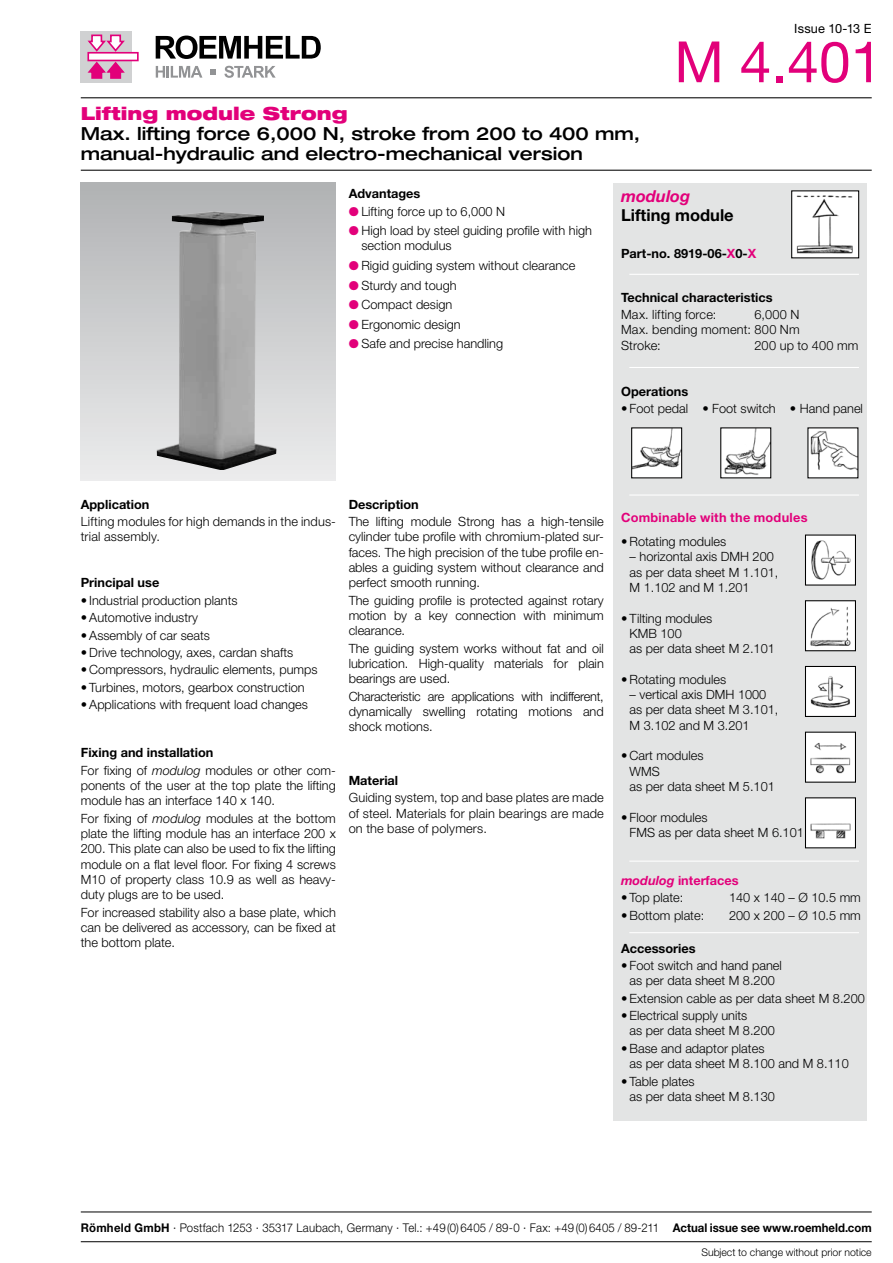
<style>
.page{position:relative;width:893px;height:1263px;background:#fff}
.page>*{position:absolute;margin:0;border:0;box-sizing:border-box;transform-origin:0 0}
.t1{font:57px "Helvetica Neue";color:#e2007a}
.t2{font:500 expanded 18px/20.2px "Helvetica Neue";color:#000}
.t3{font:900 expanded 18px "Helvetica Neue";color:#e2007a}
.t4{font:700 16.5px "Helvetica Neue";color:#000}
.t5{font:italic 700 16.5px "Helvetica Neue";color:#e2007a}
.t6{font:300 12.75px/15.3px "Helvetica Neue";color:#000}
.t7{font:700 12.75px "Helvetica Neue";color:#000}
.t8{font:700 12.75px "Helvetica Neue";letter-spacing:.02em;color:#e2007a}
.t9{font:700 12.75px "Helvetica Neue";color:#e2007a}
.t10{font:12.75px "Helvetica Neue";letter-spacing:.01em;color:#000}
.t11{font:300 12px "Helvetica Neue";letter-spacing:.01em;color:#000;scale:.95 1}
.t12{font:300 10.5px "Helvetica Neue";letter-spacing:-.005em;color:#000}
.s1{color:#e2007a}
.s2{font-weight:700}
.s3{font-style:italic}
</style>
<div class="page">
<div style="left:81px;top:31px;width:51px;height:51px;background:#d0d1d2"></div>
<svg style="left:87px;top:52px;width:52px;height:9px"></svg>
<svg style="left:87px;top:34px;width:40px;height:19px"></svg>
<svg style="left:87px;top:60px;width:40px;height:19px"></svg>
<svg style="left:156px;top:36px;width:165px;height:23px"></svg>
<svg style="left:156px;top:66px;width:46px;height:12px"></svg>
<svg style="left:224px;top:66px;width:52px;height:12px"></svg>
<svg style="left:210px;top:69px;width:6px;height:6px"></svg>
<hr style="left:81px;top:170px;width:791px;height:1px;background:#000">
<hr style="left:81px;top:97px;width:791px;height:1px;background:#000">
<div style="left:81px;top:183px;width:255px;height:297px;background:linear-gradient(to bottom,#b1b2b4,#ececed)"></div>
<div style="left:613px;top:183px;width:254px;height:937px;background:#e3e4e4"></div>
<div style="left:792px;top:191px;width:67px;height:67px;background:#fff"></div>
<img style="left:796px;top:195px;width:57px;height:59px">
<div style="left:791px;top:190px;width:68px;height:68px;border:1px solid #000"></div>
<img style="left:633px;top:429px;width:47px;height:47px">
<div style="left:631px;top:427px;width:51px;height:51px;border:1px solid #000"></div>
<img style="left:722px;top:429px;width:47px;height:47px">
<img style="left:809px;top:429px;width:47px;height:47px">
<hr style="left:629px;top:274px;width:230px;height:1px;background:#fff">
<hr style="left:629px;top:367px;width:230px;height:1px;background:#fff">
<hr style="left:629px;top:494px;width:230px;height:2px;background:#fff">
<hr style="left:629px;top:860px;width:230px;height:2px;background:#fff">
<hr style="left:629px;top:932px;width:230px;height:1px;background:#fff">
<div style="left:805px;top:535px;width:50px;height:50px;background:#fff"></div>
<img style="left:811px;top:540px;width:40px;height:40px">
<div style="left:805px;top:534px;width:51px;height:51px;border:1px solid #000"></div>
<div style="left:805px;top:601px;width:50px;height:50px;background:#fff"></div>
<img style="left:810px;top:606px;width:41px;height:41px">
<div style="left:805px;top:600px;width:51px;height:51px;border:1px solid #000"></div>
<div style="left:805px;top:666px;width:50px;height:50px;background:#fff"></div>
<img style="left:810px;top:676px;width:40px;height:32px">
<div style="left:805px;top:666px;width:51px;height:51px;border:1px solid #000"></div>
<div style="left:805px;top:732px;width:50px;height:50px;background:#fff"></div>
<img style="left:810px;top:743px;width:41px;height:31px">
<div style="left:805px;top:732px;width:51px;height:51px;border:1px solid #000"></div>
<div style="left:805px;top:798px;width:50px;height:50px;background:#fff"></div>
<img style="left:810px;top:823px;width:41px;height:16px">
<div style="left:805px;top:797px;width:51px;height:51px;border:1px solid #000"></div>
<img style="left:157px;top:211px;width:119px;height:259px">
<hr style="left:81px;top:1241px;width:791px;height:1px;background:#000">
<hr style="left:81px;top:1212px;width:791px;height:1px;background:#000">
<p class="t10" style="left:794px;top:21px;width:79px">Issue 10-13 E</p>
<h2 class="t3" style="left:81px;top:102px;width:268px">Lifting module Strong</h2>
<h2 class="t2" style="left:81px;top:123px;width:561px">Max. lifting force 6,000 N, stroke from 200 to 400 mm, manual-hydraulic and electro-mechanical version</h2>
<h1 class="t1" style="left:674px;top:28px;width:210px">M 4.401</h1>
<p class="t7" style="left:349px;top:186px;width:73px">Advantages</p>
<p class="t6" style="left:361px;top:201px;width:232px;line-height:19.5px">Lifting force up to 6,000 N<br>High load by steel guiding profile with high</p>
<p class="t6" style="left:361px;top:236px;width:215px;line-height:19.5px">section modulus<br>Rigid guiding system without clearance<br>Sturdy and tough<br>Compact design<br>Ergonomic design<br>Safe and precise handling</p>
<p class="t5" style="left:621px;top:186px;width:71px">modulog</p>
<p class="t4" style="left:621px;top:205px;width:114px">Lifting module</p>
<p class="t7" style="left:621px;top:246px;width:137px">Part-no. 8919-06-<span class="s1">X</span>0-<span class="s1">X</span></p>
<p class="t7" style="left:621px;top:289px;width:153px">Technical characteristics</p>
<p class="t6" style="left:621px;top:307px;width:97px">Max. lifting force:</p>
<p class="t6" style="left:621px;top:307px;width:180px;text-align:justify;text-indent:134px">6,000 N Max. bending moment: 800 Nm Stroke:</p>
<p class="t6" style="left:755px;top:337px;width:105px">200 up to 400 mm</p>
<p class="t7" style="left:621px;top:383px;width:69px">Operations</p>
<p class="t6" style="left:621px;top:401px;width:243px">• Foot pedal • Foot switch • Hand panel</p>
<p class="t7" style="left:81px;top:496px;width:70px">Application</p>
<p class="t6" style="left:81px;top:513px;width:257px">Lifting modules for high demands in the indus&shy;trial assembly.</p>
<p class="t7" style="left:81px;top:575px;width:80px">Principal use</p>
<p class="t6" style="left:81px;top:592px;width:158px">• Industrial production plants</p>
<p class="t6" style="left:81px;top:610px;width:119px">• Automotive industry</p>
<p class="t6" style="left:81px;top:627px;width:131px">• Assembly of car seats</p>
<p class="t6" style="left:81px;top:644px;width:214px">• Drive technology, axes, cardan shafts</p>
<p class="t6" style="left:81px;top:662px;width:238px">• Compressors, hydraulic elements, pumps</p>
<p class="t6" style="left:81px;top:679px;width:225px">• Turbines, motors, gearbox construction</p>
<p class="t6" style="left:81px;top:697px;width:229px">• Applications with frequent load changes</p>
<p class="t6" style="left:81px;top:744px;width:257px;line-height:17.4px"><span class="s2">Fixing and installation<br></span>For fixing of <span class="s3">modulog</span> modules or other com-</p>
<p class="t6" style="left:81px;top:777px;width:257px">ponents of the user at the top plate the lifting module has an interface 140 x 140.</p>
<p class="t6" style="left:81px;top:810px;width:257px;text-align:justify">For fixing of <span class="s3">modulog</span> modules at the bottom plate the lifting module has an interface 200 x 200. This plate can also be used to fix the lifting module on a flat level floor. For fixing 4 screws M10 of property class 10.9 as well as heavy&shy;duty plugs are to be used.</p>
<p class="t6" style="left:81px;top:904px;width:257px;text-align:justify">For increased stability also a base plate, which can be delivered as accessory, can be fixed at the bottom plate.</p>
<p class="t7" style="left:349px;top:496px;width:72px">Description</p>
<p class="t6" style="left:349px;top:513px;width:257px;text-align:justify">The lifting module Strong has a high-tensile cylinder tube profile with chromium-plated sur&shy;faces. The high precision of the tube profile en&shy;ables a guiding system without clearance and perfect smooth running.</p>
<p class="t6" style="left:349px;top:592px;width:257px;text-align:justify">The guiding profile is protected against rotary motion by a key connection with minimum clearance.</p>
<p class="t6" style="left:349px;top:640px;width:257px;text-align:justify">The guiding system works without fat and oil lubrication. High-quality materials for plain bearings are used.</p>
<p class="t6" style="left:349px;top:688px;width:257px;text-align:justify">Characteristic are applications with indifferent, dynamically swelling rotating motions and shock motions.</p>
<p class="t7" style="left:349px;top:772px;width:51px">Material</p>
<p class="t6" style="left:349px;top:790px;width:257px;text-align:justify">Guiding system, top and base plates are made of steel. Materials for plain bearings are made on the base of polymers.</p>
<p class="t8" style="left:621px;top:510px;width:188px">Combinable with the modules</p>
<p class="t6" style="left:621px;top:534px;width:107px">• Rotating modules</p>
<p class="t6" style="left:630px;top:549px;width:150px">– horizontal axis DMH 200 as per data sheet M 1.101,<br>M 1.102 and M 1.201</p>
<p class="t6" style="left:630px;top:610px;width:147px;text-indent:-9px">• Tilting modules<br>KMB 100<br>as per data sheet M 2.101</p>
<p class="t6" style="left:621px;top:671px;width:107px">• Rotating modules</p>
<p class="t6" style="left:630px;top:687px;width:150px">– vertical axis DMH 1000 as per data sheet M 3.101,<br>M 3.102 and M 3.201</p>
<p class="t6" style="left:630px;top:748px;width:147px;text-indent:-9px">• Cart modules<br>WMS<br>as per data sheet M 5.101</p>
<p class="t6" style="left:630px;top:809px;width:176px;text-indent:-9px">• Floor modules<br>FMS as per data sheet M 6.101</p>
<p class="t9" style="left:621px;top:872px;width:119px"><span class="s3">modulog</span> interfaces</p>
<p class="t6" style="left:621px;top:890px;width:64px">• Top plate:</p>
<p class="t6" style="left:729px;top:890px;width:133px">140 x 140 – Ø 10.5 mm</p>
<p class="t6" style="left:621px;top:907px;width:85px">• Bottom plate:</p>
<p class="t6" style="left:729px;top:907px;width:133px">200 x 200 – Ø 10.5 mm</p>
<p class="t7" style="left:621px;top:940px;width:76px">Accessories</p>
<p class="t6" style="left:621px;top:957px;width:162px;text-align:center">• Foot switch and hand panel as per data sheet M 8.200</p>
<p class="t6" style="left:621px;top:990px;width:245px">• Extension cable as per data sheet M 8.200</p>
<p class="t6" style="left:630px;top:1008px;width:147px;text-indent:-9px">• Electrical supply units<br>as per data sheet M 8.200</p>
<p class="t6" style="left:630px;top:1040px;width:221px;text-indent:-9px">• Base and adaptor plates<br>as per data sheet M 8.100 and M 8.110</p>
<p class="t6" style="left:630px;top:1073px;width:147px;text-indent:-9px">• Table plates<br>as per data sheet M 8.130</p>
<p class="t11" style="left:81px;top:1220px;width:834px"><span class="s2">Römheld GmbH</span> · Postfach 1253 · 35317 Laubach, Germany · Tel.: +49(0)6405 / 89-0 · Fax: +49(0)6405 / 89-211 <span class="s2">Actual issue see www.roemheld.com</span></p>
<p class="t12" style="left:701px;top:1245px;width:172px">Subject to change without prior notice</p>
</div>
